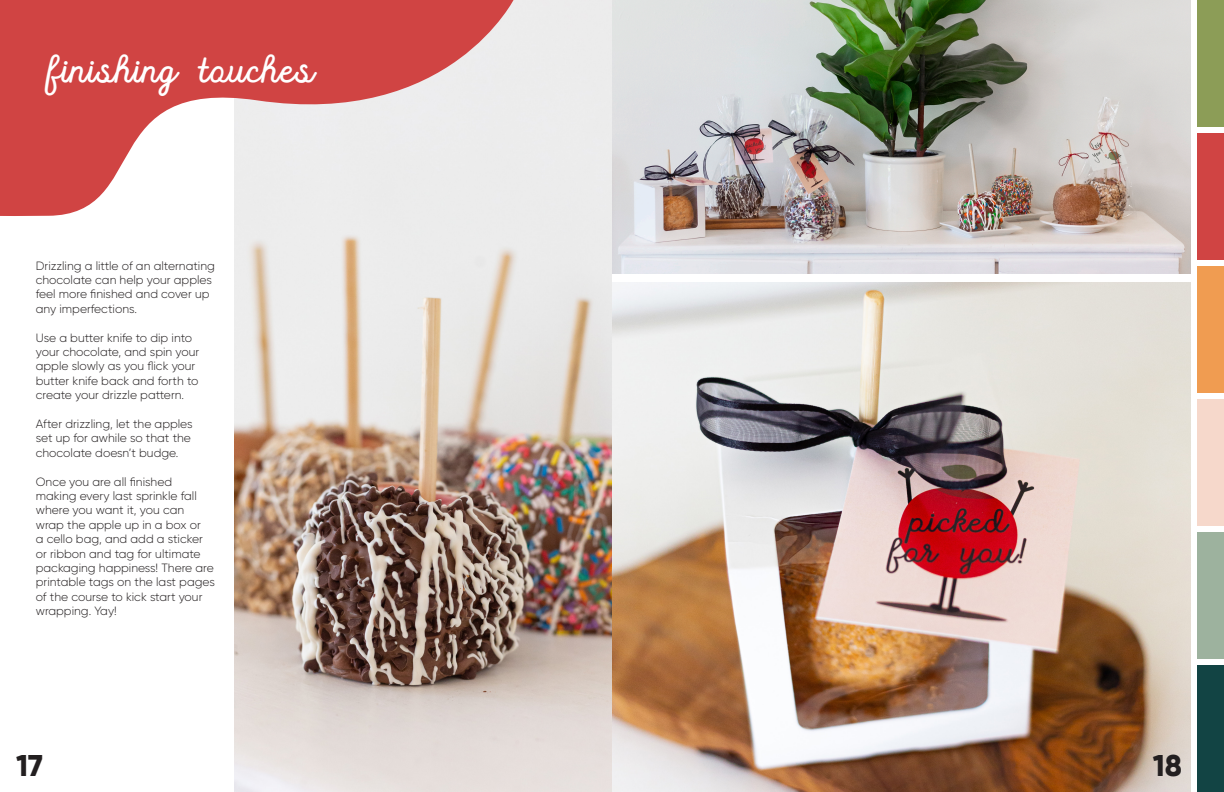
<style>
.page{position:relative;width:1224px;height:792px;background:#fff}
.page>*{position:absolute;margin:0;border:0;box-sizing:border-box;transform-origin:0 0}
.t1{font:48px "Fuster";color:#fff}
.t2{font:800 30px "Gilroy";color:#231f20}
.t3{font:300 12px/14.4px "Gilroy";color:#231f20}
</style>
<div class="page">
<img style="left:235px;top:0;width:377px;height:791px">
<svg style="left:0;top:0;width:515px;height:217px;fill:#d04443"></svg>
<div style="left:1197px;top:0;width:27px;height:127px;background:#8c9d57"></div>
<div style="left:1197px;top:133px;width:27px;height:127px;background:#d04443"></div>
<div style="left:1197px;top:266px;width:27px;height:127px;background:#f09c51"></div>
<div style="left:1197px;top:399px;width:27px;height:127px;background:#f6d8cb"></div>
<div style="left:1197px;top:532px;width:27px;height:127px;background:#9db29e"></div>
<div style="left:1197px;top:665px;width:27px;height:127px;background:#124444"></div>
<img style="left:612px;top:282px;width:579px;height:510px">
<img style="left:612px;top:0;width:579px;height:274px">
<p class="t1" style="left:48px;top:38px;width:269px">finishing touches</p>
<p class="t3" style="left:36px;top:258px;width:181px">Drizzling a little of an alternating chocolate can help your apples feel more finished and cover up any imperfections.</p>
<p class="t3" style="left:36px;top:330px;width:165px">Use a butter knife to dip into your chocolate, and spin your apple slowly as you flick your butter knife back and forth to create your drizzle pattern.</p>
<p class="t3" style="left:36px;top:416px;width:158px">After drizzling, let the apples set up for awhile so that the chocolate doesn’t budge.</p>
<p class="t3" style="left:36px;top:474px;width:181px">Once you are all finished making every last sprinkle fall where you want it, you can wrap the apple up in a box or<br>a cello bag, and add a sticker or ribbon and tag for ultimate packaging happiness! There are printable tags on the last pages of the course to kick start your wrapping. Yay!</p>
<p class="t2" style="left:16px;top:747px;width:28px">17</p>
<p class="t2" style="left:1153px;top:747px;width:31px">18</p>
</div>
